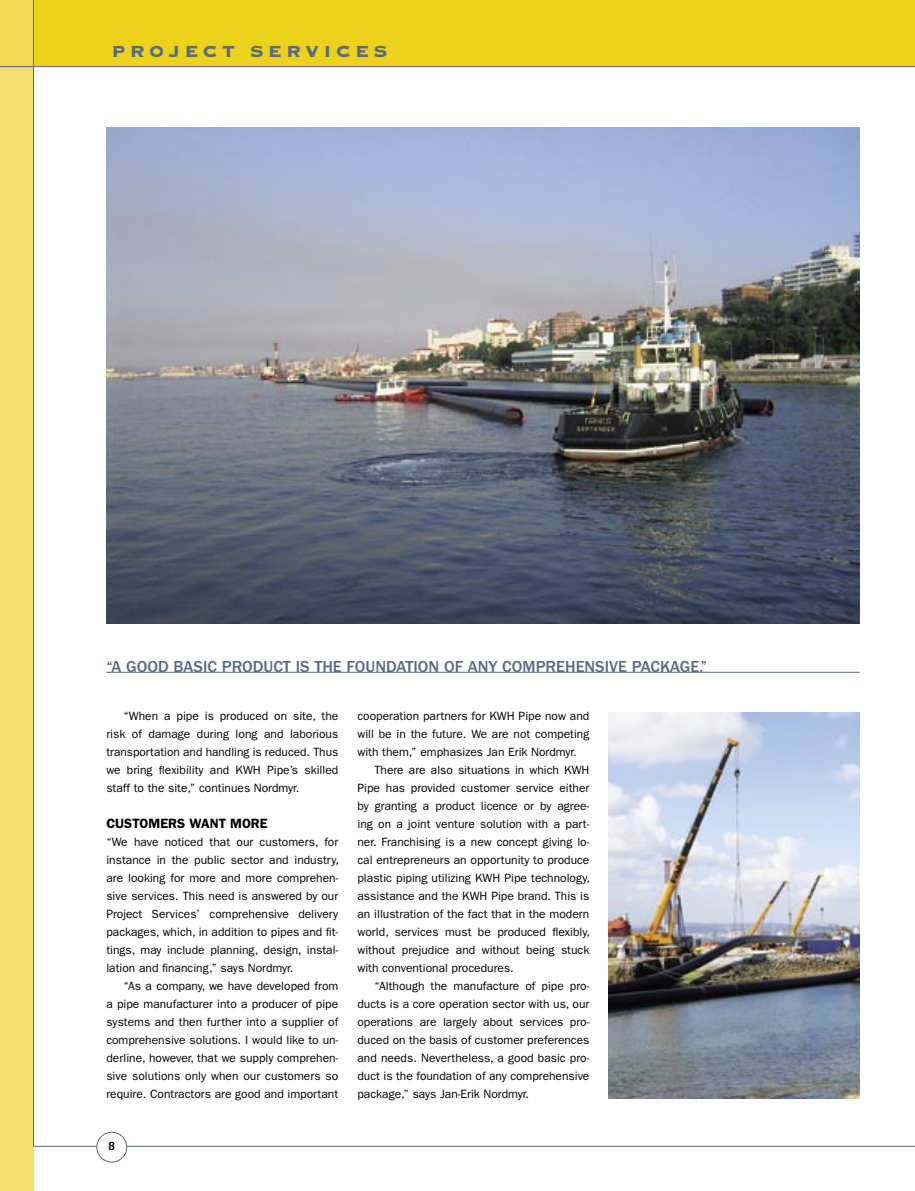
<style>
.page{position:relative;width:915px;height:1191px;background:#fff}
.page>*{position:absolute;margin:0;border:0;box-sizing:border-box;transform-origin:0 0}
.t1{font:21px "Copperplate Thirty Three BC";letter-spacing:.2em;color:#566b87}
.t2{font:500 16.5px "Franklin Gothic";color:#566b87}
.t3{font:600 13.5px "Franklin Gothic";color:#000}
.t4{font:800 12.75px "Rotis Sans Serif";color:#000}
.t5{font:12px/18px "Franklin Gothic";color:#000;text-align:justify}
</style>
<div class="page">
<img style="left:106px;top:128px;width:753px;height:495px">
<hr style="left:106px;top:672px;width:753px;height:1px;background:#566b87">
<div style="left:0;top:46px;width:33px;height:1145px;background:#f3de6e"></div>
<div style="left:33px;top:0;width:881px;height:67px;background:#ecd21c"></div>
<div style="left:0;top:0;width:33px;height:67px;background:#f0da57"></div>
<hr style="left:33px;top:0;width:1px;height:1146px;background:#566b87">
<hr style="left:0;top:66px;width:914px;height:1px;background:#566b87">
<hr style="left:33px;top:1146px;width:881px;height:1px;background:#566b87">
<div style="left:97px;top:1132px;width:30px;height:30px;background:#fff;border-radius:50%"></div>
<div style="left:96px;top:1131px;width:31px;height:31px;border:1px solid #566b87;border-radius:50%"></div>
<img style="left:608px;top:712px;width:251px;height:386px">
<h1 class="t1" style="left:111px;top:41px;width:277px">PROJECT SERVICES</h1>
<h2 class="t2" style="left:106px;top:657px;width:602px">“A GOOD BASIC PRODUCT IS THE FOUNDATION OF ANY COMPREHENSIVE PACKAGE.”</h2>
<p class="t5" style="left:106px;top:707px;width:233px;text-indent:17px">“When a pipe is produced on site, the risk of damage during long and laborious transportation and handling is reduced. Thus we bring flexibility and KWH Pipe’s skilled staff to the site,” continues Nordmyr.</p>
<p class="t3" style="left:106px;top:815px;width:163px">CUSTOMERS WANT MORE</p>
<p class="t5" style="left:106px;top:833px;width:234px">“We have noticed that our customers, for instance in the public sector and industry, are looking for more and more comprehen&shy;sive services. This need is answered by our Project Services’ comprehensive delivery packages, which, in addition to pipes and fit&shy;tings, may include planning, design, instal&shy;lation and financing,” says Nordmyr.</p>
<p class="t5" style="left:106px;top:977px;width:233px;text-indent:17px">“As a company, we have developed from a pipe manufacturer into a producer of pipe systems and then further into a supplier of comprehensive solutions. I would like to un&shy;derline, however, that we supply comprehen&shy;sive solutions only when our customers so require. Contractors are good and important</p>
<p class="t4" style="left:108px;top:1138px;width:9px">8</p>
<p class="t5" style="left:357px;top:707px;width:233px">cooperation partners for KWH Pipe now and will be in the future. We are not competing with them,” emphasizes Jan Erik Nordmyr.</p>
<p class="t5" style="left:357px;top:761px;width:234px;text-indent:17px">There are also situations in which KWH Pipe has provided customer service either by granting a product licence or by agree&shy;ing on a joint venture solution with a part&shy;ner. Franchising is a new concept giving lo&shy;cal entrepreneurs an opportunity to produce plastic piping utilizing KWH Pipe technology, assistance and the KWH Pipe brand. This is an illustration of the fact that in the modern world, services must be produced flexibly, without prejudice and without being stuck with conventional procedures.</p>
<p class="t5" style="left:357px;top:977px;width:233px;text-indent:17px">“Although the manufacture of pipe pro&shy;ducts is a core operation sector with us, our operations are largely about services pro&shy;duced on the basis of customer preferences and needs. Nevertheless, a good basic pro&shy;duct is the foundation of any comprehensive package,” says Jan-Erik Nordmyr.</p>
</div>
